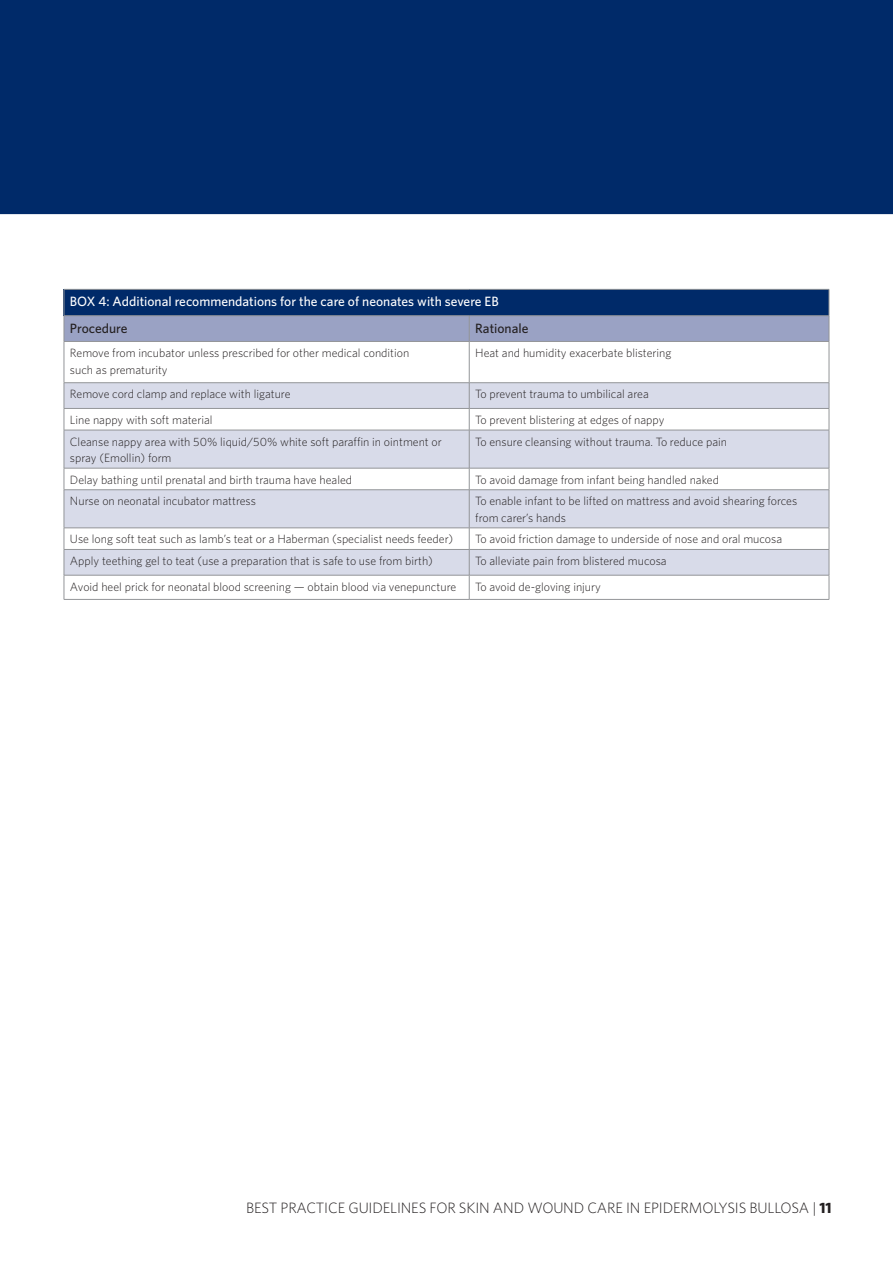
<style>
.page{position:relative;width:893px;height:1263px;background:#fff}
.page>*{position:absolute;margin:0;border:0;box-sizing:border-box;transform-origin:0 0}
.t1{font:300 15px "Whitney";letter-spacing:-.01em;color:#231f20}
.t2{font:500 13.5px "Whitney";color:#fff}
.t3{font:500 13.5px "Whitney";color:#231f20}
.t4{font:300 12px/16.5px "Whitney";color:#231f20}
.s1{font-weight:700}
</style>
<div class="page">
<svg style="left:65px;top:383px;width:764px;height:192px;fill:#d8dbe9"></svg>
<div style="left:64px;top:408px;width:405px;height:22px;background:#fff"></div>
<hr style="left:64px;top:289px;width:405px;height:1px;background:#939598">
<hr style="left:469px;top:289px;width:360px;height:1px;background:#939598">
<svg style="left:64px;top:290px;width:766px;height:51px;background:#4e6696"></svg>
<hr style="left:64px;top:341px;width:405px;height:1px;background:#939598">
<hr style="left:64px;top:342px;width:1px;height:40px;background:#939598">
<hr style="left:469px;top:341px;width:360px;height:1px;background:#939598">
<hr style="left:469px;top:342px;width:1px;height:40px;background:#939598">
<hr style="left:829px;top:342px;width:1px;height:40px;background:#939598">
<hr style="left:64px;top:382px;width:405px;height:1px;background:#939598">
<hr style="left:469px;top:382px;width:360px;height:1px;background:#939598">
<hr style="left:64px;top:408px;width:405px;height:1px;background:#939598">
<svg style="left:64px;top:383px;width:1px;height:47px"></svg>
<hr style="left:469px;top:408px;width:360px;height:1px;background:#939598">
<svg style="left:469px;top:383px;width:1px;height:47px"></svg>
<svg style="left:829px;top:383px;width:1px;height:47px"></svg>
<hr style="left:64px;top:430px;width:405px;height:1px;background:#939598">
<hr style="left:64px;top:430px;width:1px;height:38px;background:#939598">
<hr style="left:469px;top:430px;width:360px;height:1px;background:#939598">
<hr style="left:469px;top:430px;width:1px;height:38px;background:#939598">
<hr style="left:829px;top:430px;width:1px;height:38px;background:#939598">
<hr style="left:64px;top:468px;width:405px;height:1px;background:#939598">
<svg style="left:64px;top:468px;width:1px;height:21px"></svg>
<hr style="left:469px;top:468px;width:360px;height:1px;background:#939598">
<svg style="left:469px;top:468px;width:1px;height:21px"></svg>
<svg style="left:829px;top:468px;width:1px;height:22px"></svg>
<hr style="left:64px;top:489px;width:405px;height:1px;background:#939598">
<hr style="left:64px;top:490px;width:1px;height:38px;background:#939598">
<hr style="left:469px;top:489px;width:360px;height:1px;background:#939598">
<hr style="left:469px;top:490px;width:1px;height:38px;background:#939598">
<hr style="left:829px;top:490px;width:1px;height:38px;background:#939598">
<hr style="left:64px;top:528px;width:405px;height:1px;background:#939598">
<hr style="left:469px;top:528px;width:360px;height:1px;background:#939598">
<hr style="left:64px;top:549px;width:405px;height:1px;background:#939598">
<hr style="left:469px;top:549px;width:360px;height:1px;background:#939598">
<hr style="left:64px;top:575px;width:405px;height:1px;background:#939598">
<svg style="left:64px;top:528px;width:1px;height:71px"></svg>
<hr style="left:469px;top:575px;width:360px;height:1px;background:#939598">
<svg style="left:469px;top:528px;width:1px;height:71px"></svg>
<svg style="left:829px;top:528px;width:1px;height:71px"></svg>
<hr style="left:64px;top:599px;width:405px;height:1px;background:#939598">
<hr style="left:469px;top:599px;width:360px;height:1px;background:#939598">
<div style="left:0;top:0;width:893px;height:214px;background:#002a69"></div>
<p class="t2" style="left:70px;top:293px;width:430px">BOX 4: Additional recommendations for the care of neonates with severe EB</p>
<p class="t3" style="left:70px;top:320px;width:59px">Procedure</p>
<p class="t3" style="left:475px;top:320px;width:55px">Rationale</p>
<p class="t4" style="left:70px;top:344px;width:341px">Remove from incubator unless prescribed for other medical condition such as prematurity</p>
<p class="t4" style="left:475px;top:344px;width:198px">Heat and humidity exacerbate blistering</p>
<p class="t4" style="left:70px;top:386px;width:222px">Remove cord clamp and replace with ligature</p>
<p class="t4" style="left:475px;top:386px;width:175px">To prevent trauma to umbilical area</p>
<p class="t4" style="left:70px;top:411px;width:144px">Line nappy with soft material</p>
<p class="t4" style="left:475px;top:411px;width:191px">To prevent blistering at edges of nappy</p>
<p class="t4" style="left:70px;top:433px;width:373px">Cleanse nappy area with 50% liquid/50% white soft paraffin in ointment or spray (Emollin) form</p>
<p class="t4" style="left:475px;top:433px;width:253px">To ensure cleansing without trauma. To reduce pain</p>
<p class="t4" style="left:70px;top:471px;width:284px">Delay bathing until prenatal and birth trauma have healed</p>
<p class="t4" style="left:475px;top:471px;width:245px">To avoid damage from infant being handled naked</p>
<p class="t4" style="left:70px;top:493px;width:187px">Nurse on neonatal incubator mattress</p>
<p class="t4" style="left:475px;top:493px;width:324px">To enable infant to be lifted on mattress and avoid shearing forces from carer’s hands</p>
<p class="t4" style="left:70px;top:531px;width:385px">Use long soft teat such as lamb’s teat or a Haberman (specialist needs feeder)</p>
<p class="t4" style="left:475px;top:531px;width:308px">To avoid friction damage to underside of nose and oral mucosa</p>
<p class="t4" style="left:70px;top:552px;width:364px">Apply teething gel to teat (use a preparation that is safe to use from birth)</p>
<p class="t4" style="left:475px;top:552px;width:193px">To alleviate pain from blistered mucosa</p>
<p class="t4" style="left:70px;top:578px;width:388px">Avoid heel prick for neonatal blood screening — obtain blood via venepuncture</p>
<p class="t4" style="left:475px;top:578px;width:127px">To avoid de-gloving injury</p>
<p class="t1" style="left:246px;top:1199px;width:587px">BEST PRACTICE GUIDELINES FOR SKIN AND WOUND CARE IN EPIDERMOLYSIS BULLOSA | <span class="s1">11</span></p>
</div>
